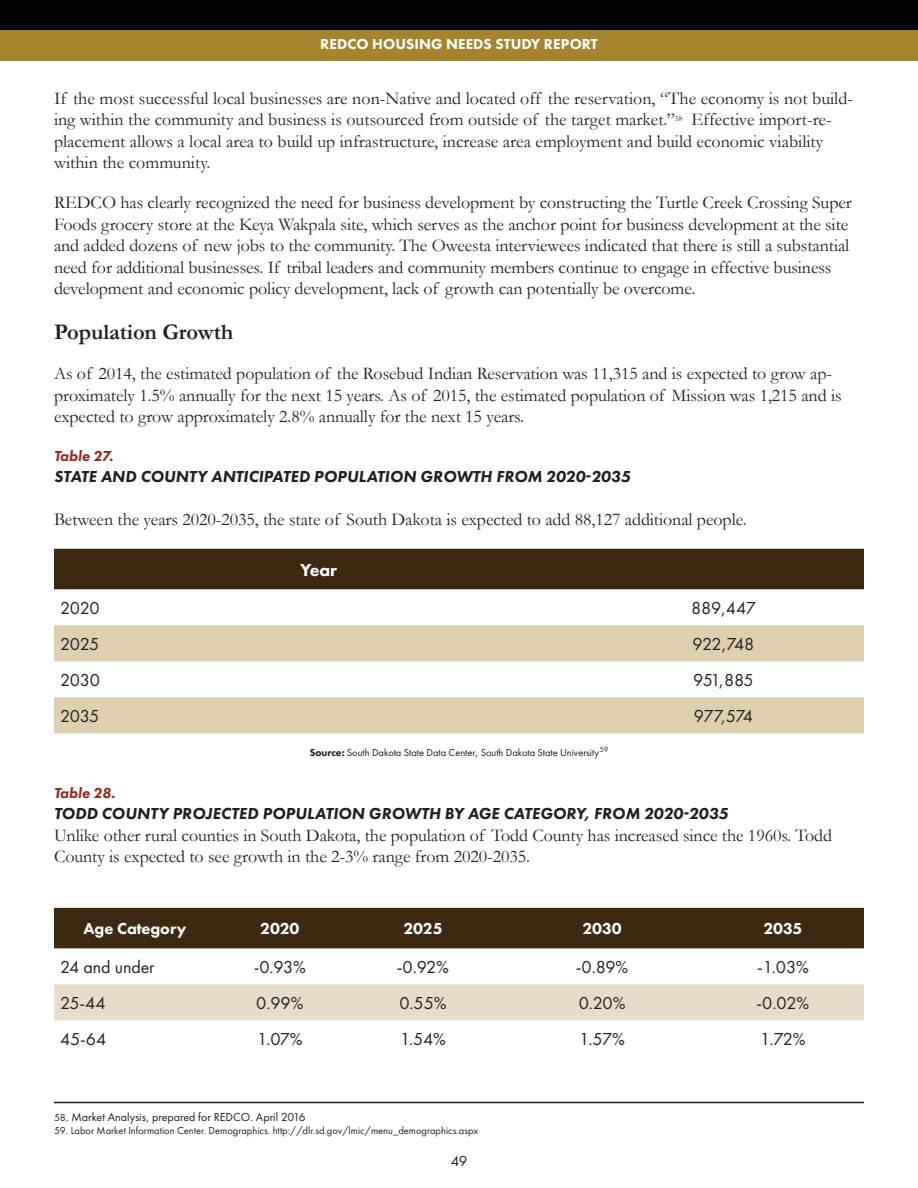
<style>
.page{position:relative;width:918px;height:1188px;background:#fff}
.page>*{position:absolute;margin:0;border:0;box-sizing:border-box;transform-origin:0 0}
.t1{font:700 22.5px "Garamond";letter-spacing:-.005em;color:#231f20}
.t2{font:18px/21.6px "Garamond";letter-spacing:-.005em;color:#231f20}
.t3{font:18px "Futura PT";letter-spacing:-.03em;color:#231f20}
.t4{font:18px "Futura PT";letter-spacing:-.005em;color:#231f20}
.t5{font:800 18px "Futura PT";color:#fff}
.t6{font:italic 800 16.5px "Futura PT";letter-spacing:.005em;color:#231f20}
.t7{font:800 16.5px "Futura PT";letter-spacing:-.005em;color:#fff}
.t8{font:800 15px "Futura PT";letter-spacing:.005em;color:#fff}
.t9{font:italic 800 15px "Futura PT";letter-spacing:-.005em;color:#952b24}
.t10{font:15px "Futura PT";color:#231f20}
.Endnote{font:12px "Futura PT";color:#231f20}
.Endnote-2{font:10.5px "Futura PT";color:#231f20}
.t11{font:7.8px "Garamond";color:#231f20}
.s1{font-weight:800}
.s2{font-size:10.5px}
</style>
<div class="page">
<div style="left:0;top:0;width:918px;height:50px;background:#020304"></div>
<div style="left:0;top:30px;width:918px;height:30px;background:#a6832d"></div>
<div style="left:54px;top:549px;width:810px;height:40px;background:#3d2812"></div>
<svg style="left:54px;top:625px;width:810px;height:108px;fill:#decfb1"></svg>
<div style="left:54px;top:908px;width:810px;height:40px;background:#3d2812"></div>
<div style="left:54px;top:984px;width:810px;height:36px;background:#e6dcc7"></div>
<hr style="left:54px;top:1102px;width:810px;height:1px;background:#231f20">
<p class="t8" style="left:320px;top:35px;width:279px">REDCO HOUSING NEEDS STUDY REPORT</p>
<p class="t2" style="left:54px;top:87px;width:801px">If the most successful local businesses are non-Native and located off the reservation, “The economy is not build&shy;ing within the community and business is outsourced from outside of the target market.”</p>
<p class="t2" style="left:54px;top:108px;width:779px;text-indent:637px">Effective import-re&shy;placement allows a local area to build up infrastructure, increase area employment and build economic viability within the community.</p>
<p class="t2" style="left:54px;top:191px;width:799px">REDCO has clearly recognized the need for business development by constructing the Turtle Creek Crossing Super Foods grocery store at the Keya Wakpala site, which serves as the anchor point for business development at the site and added dozens of new jobs to the community. The Oweesta interviewees indicated that there is still a substantial need for additional businesses. If tribal leaders and community members continue to engage in effective business development and economic policy development, lack of growth can potentially be overcome.</p>
<p class="t1" style="left:54px;top:317px;width:181px">Population Growth</p>
<p class="t2" style="left:54px;top:362px;width:789px">As of 2014, the estimated population of the Rosebud Indian Reservation was 11,315 and is expected to grow ap&shy;proximately 1.5% annually for the next 15 years. As of 2015, the estimated population of Mission was 1,215 and is expected to grow approximately 2.8% annually for the next 15 years.</p>
<p class="t9" style="left:54px;top:447px;width:61px">Table 27.</p>
<p class="t6" style="left:54px;top:466px;width:578px">STATE AND COUNTY ANTICIPATED POPULATION GROWTH FROM 2020-2035</p>
<p class="t2" style="left:54px;top:508px;width:694px">Between the years 2020-2035, the state of South Dakota is expected to add 88,127 additional people.</p>
<p class="t5" style="left:300px;top:559px;width:38px">Year</p>
<p class="t3" style="left:60px;top:597px;width:41px">2020</p>
<p class="t3" style="left:691px;top:597px;width:66px">889,447</p>
<p class="t3" style="left:60px;top:633px;width:41px">2025</p>
<p class="t3" style="left:693px;top:633px;width:63px">922,748</p>
<p class="t3" style="left:60px;top:669px;width:42px">2030</p>
<p class="t3" style="left:693px;top:669px;width:62px">951,885</p>
<p class="t3" style="left:60px;top:705px;width:41px">2035</p>
<p class="t3" style="left:694px;top:705px;width:61px">977,574</p>
<p class="Endnote-2" style="left:310px;top:746px;width:300px"><span class="s1">Source:</span> South Dakota State Data Center, South Dakota State University<sup>59</sup></p>
<p class="t9" style="left:54px;top:784px;width:63px">Table 28.</p>
<p class="t6" style="left:54px;top:803px;width:676px">TODD COUNTY PROJECTED POPULATION GROWTH BY AGE CATEGORY, FROM 2020-2035</p>
<p class="t2" style="left:54px;top:824px;width:780px">Unlike other rural counties in South Dakota, the population of Todd County has increased since the 1960s. Todd<br>County is expected to see growth in the 2-3% range from 2020-2035.</p>
<p class="t11" style="left:675px;top:113px;width:9px">58</p>
<p class="t7" style="left:84px;top:919px;width:104px">Age Category</p>
<p class="t7" style="left:260px;top:919px;width:41px">2020</p>
<p class="t7" style="left:403px;top:919px;width:41px">2025</p>
<p class="t7" style="left:582px;top:919px;width:41px">2030</p>
<p class="t7" style="left:763px;top:919px;width:41px">2035</p>
<p class="t4" style="left:60px;top:957px;width:96px">24 and under</p>
<p class="t3" style="left:254px;top:957px;width:54px">-0.93%</p>
<p class="t3" style="left:397px;top:957px;width:54px">-0.92%</p>
<p class="t3" style="left:576px;top:957px;width:54px">-0.89%</p>
<p class="t3" style="left:757px;top:957px;width:53px">-1.03%</p>
<p class="t3" style="left:60px;top:993px;width:47px">25-44</p>
<p class="t3" style="left:256px;top:993px;width:49px">0.99%</p>
<p class="t3" style="left:399px;top:993px;width:49px">0.55%</p>
<p class="t3" style="left:579px;top:993px;width:48px">0.20%</p>
<p class="t3" style="left:757px;top:993px;width:54px">-0.02%</p>
<p class="t3" style="left:60px;top:1029px;width:48px">45-64</p>
<p class="t3" style="left:257px;top:1029px;width:47px">1.07%</p>
<p class="t3" style="left:400px;top:1029px;width:47px">1.54%</p>
<p class="t3" style="left:579px;top:1029px;width:47px">1.57%</p>
<p class="t3" style="left:760px;top:1029px;width:47px">1.72%</p>
<p class="Endnote" style="left:54px;top:1110px;width:253px"><span class="s2">58</span>. Market Analysis, prepared for REDCO. April 2016</p>
<p class="Endnote-2" style="left:54px;top:1124px;width:426px">59. Labor Market Information Center. Demographics. http://dlr.sd.gov/lmic/menu_demographics.aspx</p>
<p class="t10" style="left:451px;top:1152px;width:18px">49</p>
</div>
